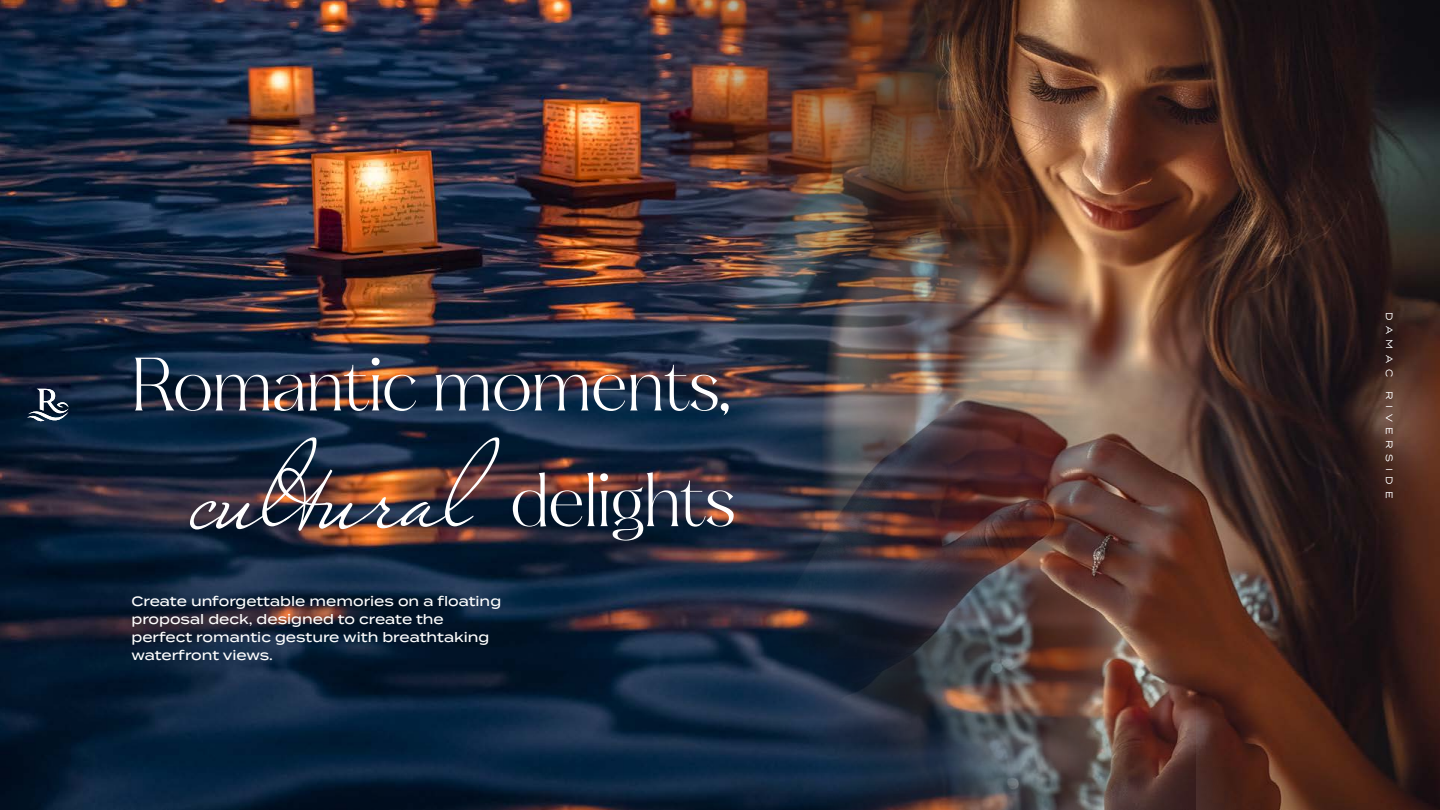
<style>
.page{position:relative;width:1440px;height:810px;background:#fff}
.page>*{position:absolute;margin:0;border:0;box-sizing:border-box;transform-origin:0 0}
.t1{font:130.12px "Miss Le Gatees";color:#fff}
.t2{font:71.62px/115.6px "Calming";letter-spacing:-.02em;color:#fff;text-align:right}
.t3{font:500 13.5px/18px "Termina";color:#fff}
.t4{font:300 9px "Termina";letter-spacing:.64em;color:#fff}
</style>
<div class="page">
<img style="left:0;top:0;width:648px;height:810px">
<img style="left:648px;top:0;width:792px;height:810px">
<svg style="left:27px;top:389px;width:42px;height:36px"></svg>
<h2 class="t2" style="left:132px;top:327px;width:606px">Romantic moments, delights</h2>
<h1 class="t1" style="left:192px;top:405px;width:282px">cultural</h1>
<p class="t3" style="left:132px;top:592px;width:371px">Create unforgettable memories on a floating proposal deck, designed to create the perfect romantic gesture with breathtaking waterfront views.</p>
<p class="t4" style="left:1396px;top:312px;width:66px;rotate:90deg">DAMAC</p>
<p class="t4" style="left:1396px;top:391px;width:109px;rotate:90deg">RIVERSIDE</p>
</div>
